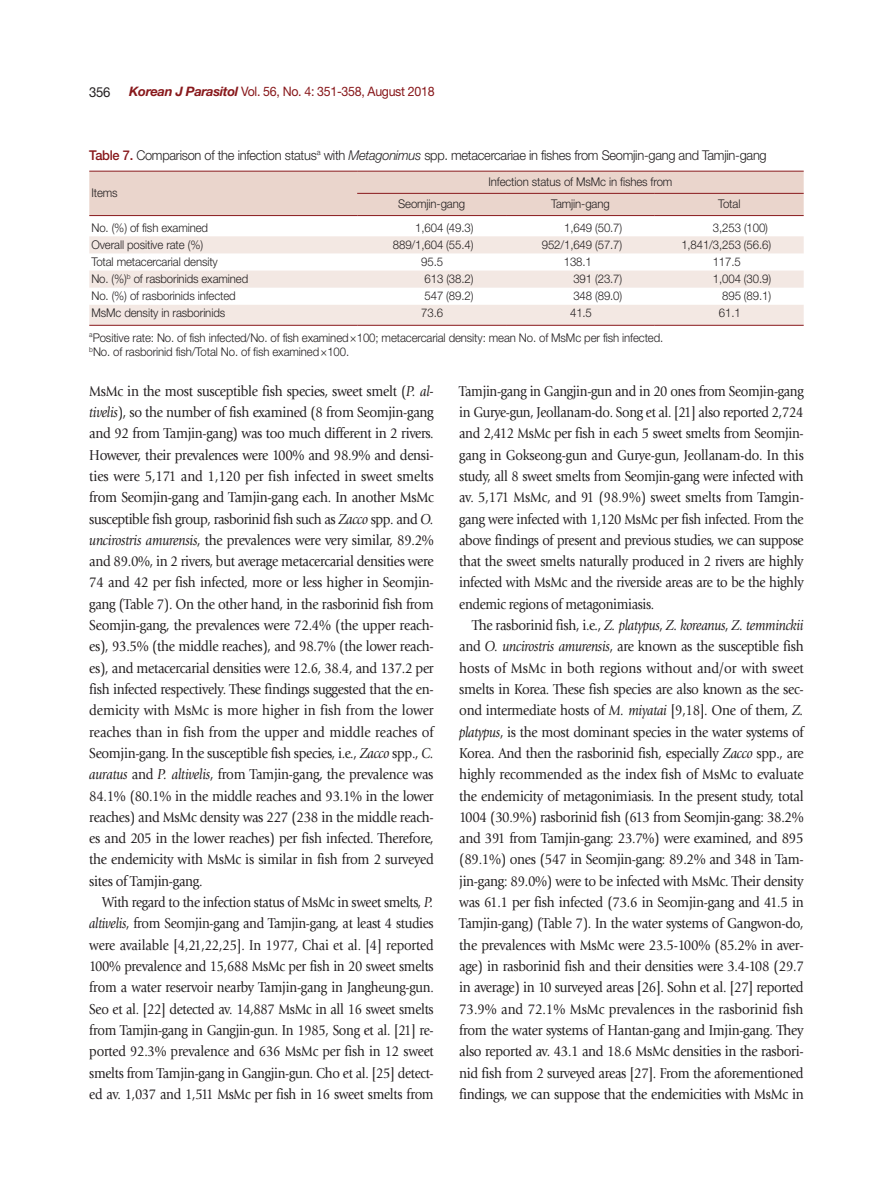
<style>
.page{position:relative;width:893px;height:1191px;background:#fff}
.page>*{position:absolute;margin:0;border:0;box-sizing:border-box;transform-origin:0 0}
.t1{font:15px/21.3px "Giovanni Std";letter-spacing:-.025em;color:#231f20;text-align:justify;scale:.9 1}
.t2{font:15px/21.3px "Giovanni Std";letter-spacing:-.025em;color:#231f20;text-align:justify;scale:.88 1}
.t3{font:13.8px "Helvetica Neue LT Std";color:#231f20;scale:.95 1}
.t4{font:300 13.5px "Helvetica Neue LT Std";letter-spacing:-.02em;color:#231f20;scale:.95 1}
.t5{font:13.05px "Helvetica Neue LT Std";letter-spacing:-.025em;color:#88181b;scale:.95 1}
.t6{font:300 12px/14.4px "Helvetica Neue LT Std";letter-spacing:-.01em;color:#231f20;scale:.95 1}
.s1{font-weight:700;font-style:italic}
.s2{font-weight:500;color:#88181b}
.s3{font-style:italic}
</style>
<div class="page">
<div style="left:89px;top:172px;width:715px;height:43px;background:#ead5cc"></div>
<svg style="left:89px;top:216px;width:715px;height:1px"></svg>
<svg style="left:89px;top:236px;width:715px;height:89px;fill:#f3e8e3"></svg>
<hr style="left:89px;top:171px;width:268px;height:1px;background:#88181b">
<hr style="left:357px;top:171px;width:149px;height:1px;background:#88181b">
<hr style="left:506px;top:171px;width:149px;height:1px;background:#88181b">
<hr style="left:655px;top:171px;width:149px;height:1px;background:#88181b">
<hr style="left:357px;top:193px;width:149px;height:1px;background:#88181b">
<hr style="left:506px;top:193px;width:149px;height:1px;background:#88181b">
<hr style="left:655px;top:193px;width:149px;height:1px;background:#88181b">
<hr style="left:89px;top:215px;width:268px;height:1px;background:#88181b">
<hr style="left:357px;top:215px;width:149px;height:1px;background:#88181b">
<hr style="left:506px;top:215px;width:149px;height:1px;background:#88181b">
<hr style="left:655px;top:215px;width:149px;height:1px;background:#88181b">
<hr style="left:89px;top:325px;width:268px;height:1px;background:#88181b">
<hr style="left:357px;top:325px;width:149px;height:1px;background:#88181b">
<hr style="left:506px;top:325px;width:149px;height:1px;background:#88181b">
<hr style="left:655px;top:325px;width:149px;height:1px;background:#88181b">
<p class="t3" style="left:89px;top:83px;width:24px">356</p>
<p class="t5" style="left:129px;top:84px;width:323px"><span class="s1">Korean J Parasitol</span> Vol. 56, No. 4: 351-358, August 2018</p>
<p class="t4" style="left:89px;top:147px;width:715px"><span class="s2">Table 7.</span> Comparison of the infection status<sup>a</sup> with <span class="s3">Metagonimus</span> spp. metacercariae in fishes from Seomjin-gang and Tamjin-gang</p>
<p class="t6" style="left:91px;top:186px;width:29px">Items</p>
<p class="t6" style="left:488px;top:174px;width:195px">Infection status of MsMc in fishes from</p>
<p class="t6" style="left:398px;top:197px;width:72px">Seomjin-gang</p>
<p class="t6" style="left:551px;top:197px;width:63px">Tamjin-gang</p>
<p class="t6" style="left:718px;top:197px;width:25px">Total</p>
<p class="t6" style="left:91px;top:220px;width:124px">No. (%) of fish examined</p>
<p class="t6" style="left:415px;top:220px;width:63px">1,604 (49.3)</p>
<p class="t6" style="left:564px;top:220px;width:63px">1,649 (50.7)</p>
<p class="t6" style="left:713px;top:220px;width:59px">3,253 (100)</p>
<p class="t6" style="left:91px;top:237px;width:119px">Overall positive rate (%)</p>
<p class="t6" style="left:393px;top:237px;width:86px">889/1,604 (55.4)</p>
<p class="t6" style="left:542px;top:237px;width:86px">952/1,649 (57.7)</p>
<p class="t6" style="left:681px;top:237px;width:96px">1,841/3,253 (56.6)</p>
<p class="t6" style="left:91px;top:254px;width:135px">Total metacercarial density</p>
<p class="t6" style="left:421px;top:254px;width:24px">95.5</p>
<p class="t6" style="left:564px;top:254px;width:31px">138.1</p>
<p class="t6" style="left:713px;top:254px;width:31px">117.5</p>
<p class="t6" style="left:91px;top:271px;width:167px">No. (%)<sup>b</sup> of rasborinids examined</p>
<p class="t6" style="left:425px;top:271px;width:53px">613 (38.2)</p>
<p class="t6" style="left:573px;top:271px;width:53px">391 (23.7)</p>
<p class="t6" style="left:713px;top:271px;width:63px">1,004 (30.9)</p>
<p class="t6" style="left:91px;top:288px;width:153px">No. (%) of rasborinids infected</p>
<p class="t6" style="left:425px;top:288px;width:53px">547 (89.2)</p>
<p class="t6" style="left:573px;top:288px;width:53px">348 (89.0)</p>
<p class="t6" style="left:722px;top:288px;width:53px">895 (89.1)</p>
<p class="t6" style="left:91px;top:305px;width:142px">MsMc density in rasborinids</p>
<p class="t6" style="left:421px;top:305px;width:24px">73.6</p>
<p class="t6" style="left:570px;top:305px;width:24px">41.5</p>
<p class="t6" style="left:719px;top:305px;width:24px">61.1</p>
<p class="t6" style="left:89px;top:330px;width:606px"><sup>a</sup>Positive rate: No. of fish infected/No. of fish examined×100; metacercarial density: mean No. of MsMc per fish infected. <sup>b</sup>No. of rasborinid fish/Total No. of fish examined×100.</p>
<p class="t1" style="left:89px;top:380px;width:384px">MsMc in the most susceptible fish species, sweet smelt (<span class="s3">P. al&shy;tivelis</span>), so the number of fish examined (8 from Seomjin-gang and 92 from Tamjin-gang) was too much different in 2 rivers.<br>However, their prevalences were 100% and 98.9% and densi&shy;ties were 5,171 and 1,120 per fish infected in sweet smelts from Seomjin-gang and Tamjin-gang each. In another MsMc susceptible fish group, rasborinid fish such as <span class="s3">Zacco</span> spp. and <span class="s3">O. uncirostris amurensis</span>, the prevalences were very similar, 89.2% and 89.0%, in 2 rivers, but average metacercarial densities were 74 and 42 per fish infected, more or less higher in Seomjin&shy;gang (Table 7). On the other hand, in the rasborinid fish from Seomjin-gang, the prevalences were 72.4% (the upper reach&shy;es), 93.5% (the middle reaches), and 98.7% (the lower reach&shy;es), and metacercarial densities were 12.6, 38.4, and 137.2 per fish infected respectively. These findings suggested that the en&shy;demicity with MsMc is more higher in fish from the lower reaches than in fish from the upper and middle reaches of Seomjin-gang. In the susceptible fish species, i.e., <span class="s3">Zacco</span> spp., <span class="s3">C. auratus</span> and <span class="s3">P. altivelis</span>, from Tamjin-gang, the prevalence was 84.1% (80.1% in the middle reaches and 93.1% in the lower reaches) and MsMc density was 227 (238 in the middle reach&shy;es and 205 in the lower reaches) per fish infected. Therefore, the endemicity with MsMc is similar in fish from 2 surveyed sites of Tamjin-gang.</p>
<p class="t2" style="left:89px;top:891px;width:393px;text-indent:13px">With regard to the infection status of MsMc in sweet smelts, <span class="s3">P. altivelis</span>, from Seomjin-gang and Tamjin-gang, at least 4 studies were available [4,21,22,25]. In 1977, Chai et al. [4] reported 100% prevalence and 15,688 MsMc per fish in 20 sweet smelts from a water reservoir nearby Tamjin-gang in Jangheung-gun.<br>Seo et al. [22] detected av. 14,887 MsMc in all 16 sweet smelts from Tamjin-gang in Gangjin-gun. In 1985, Song et al. [21] re&shy;ported 92.3% prevalence and 636 MsMc per fish in 12 sweet smelts from Tamjin-gang in Gangjin-gun. Cho et al. [25] detect&shy;ed av. 1,037 and 1,511 MsMc per fish in 16 sweet smelts from</p>
<p class="t2" style="left:459px;top:380px;width:393px">Tamjin-gang in Gangjin-gun and in 20 ones from Seomjin-gang in Gurye-gun, Jeollanam-do. Song et al. [21] also reported 2,724 and 2,412 MsMc per fish in each 5 sweet smelts from Seomjin&shy;gang in Gokseong-gun and Gurye-gun, Jeollanam-do. In this study, all 8 sweet smelts from Seomjin-gang were infected with av. 5,171 MsMc, and 91 (98.9%) sweet smelts from Tamgin&shy;gang were infected with 1,120 MsMc per fish infected. From the above findings of present and previous studies, we can suppose that the sweet smelts naturally produced in 2 rivers are highly infected with MsMc and the riverside areas are to be the highly endemic regions of metagonimiasis.</p>
<p class="t1" style="left:459px;top:614px;width:384px;text-indent:13px">The rasborinid fish, i.e., <span class="s3">Z. platypus</span>, <span class="s3">Z. koreanus</span>, <span class="s3">Z. temminckii </span>and <span class="s3">O. uncirostris amurensis</span>, are known as the susceptible fish hosts of MsMc in both regions without and/or with sweet smelts in Korea. These fish species are also known as the sec&shy;ond intermediate hosts of <span class="s3">M. miyatai</span> [9,18]. One of them, <span class="s3">Z. platypus</span>, is the most dominant species in the water systems of Korea. And then the rasborinid fish, especially <span class="s3">Zacco</span> spp., are highly recommended as the index fish of MsMc to evaluate the endemicity of metagonimiasis. In the present study, total 1004 (30.9%) rasborinid fish (613 from Seomjin-gang: 38.2% and 391 from Tamjin-gang: 23.7%) were examined, and 895 (89.1%) ones (547 in Seomjin-gang: 89.2% and 348 in Tam&shy;jin-gang: 89.0%) were to be infected with MsMc. Their density was 61.1 per fish infected (73.6 in Seomjin-gang and 41.5 in Tamjin-gang) (Table 7). In the water systems of Gangwon-do, the prevalences with MsMc were 23.5-100% (85.2% in aver&shy;age) in rasborinid fish and their densities were 3.4-108 (29.7 in average) in 10 surveyed areas [26]. Sohn et al. [27] reported 73.9% and 72.1% MsMc prevalences in the rasborinid fish from the water systems of Hantan-gang and Imjin-gang. They also reported av. 43.1 and 18.6 MsMc densities in the rasbori&shy;nid fish from 2 surveyed areas [27]. From the aforementioned findings, we can suppose that the endemicities with MsMc in</p>
</div>
